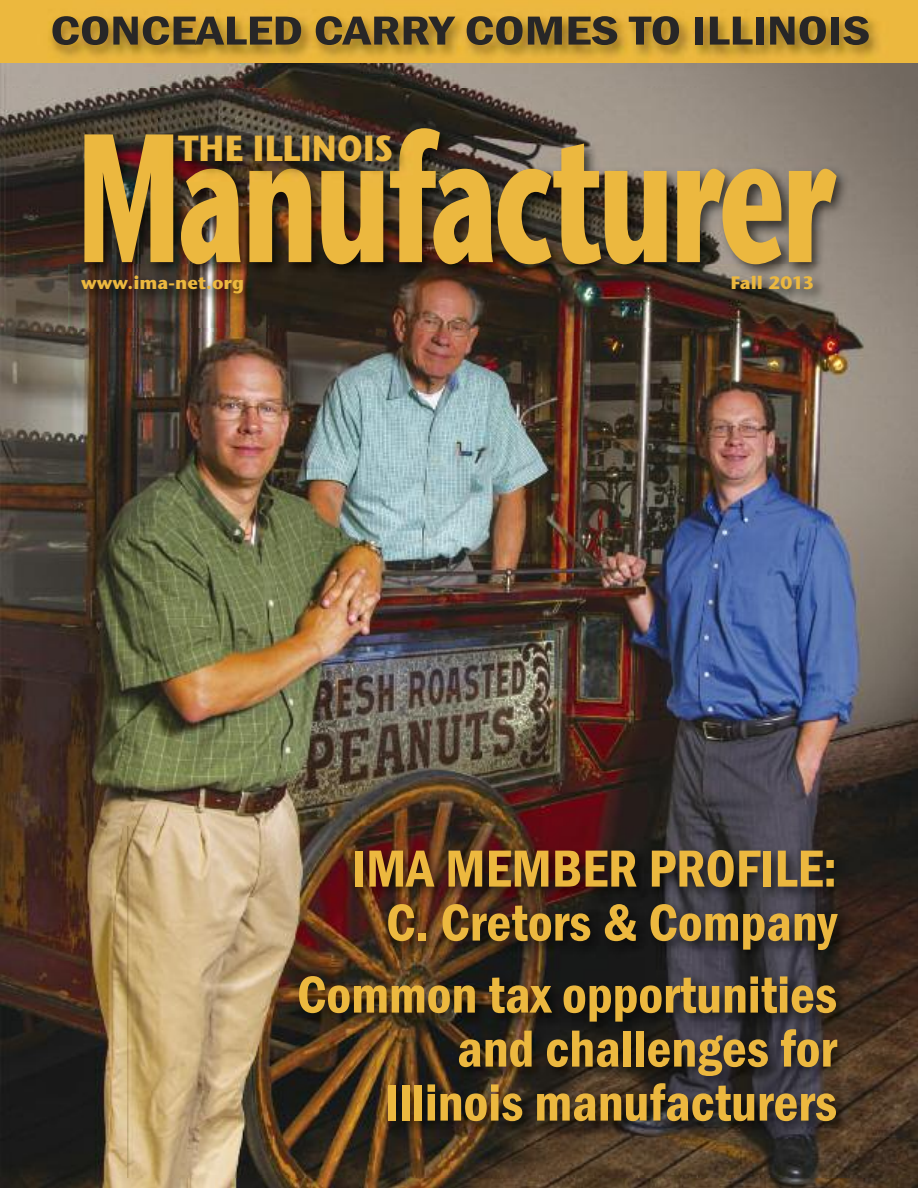
<style>
.page{position:relative;width:918px;height:1188px;background:#fff}
.page>*{position:absolute;margin:0;border:0;box-sizing:border-box;transform-origin:0 0}
.t1{font:182.4px "Stone Sans ITCTT Bold";letter-spacing:-.045em;color:#ecb83f;scale:.63 1}
.t2{font:600 condensed 54px/54px "Franklin Gothic";color:#ecb83f;text-align:right}
.t3{font:600 condensed 42px "Franklin Gothic";letter-spacing:-.005em;color:#272627;scale:1.3 1}
.t4{font:36.3px "Stone Sans ITCTT Bold";letter-spacing:-.015em;color:#ecb83f;scale:.91 1}
.t5{font:18px "Stone Sans ITCTT Bold";color:#ecb83f}
</style>
<div class="page">
<img style="left:0;top:87px;width:918px;height:1101px">
<img style="left:4px;top:87px;width:914px;height:245px">
<img style="left:159px;top:118px;width:276px;height:87px">
<img style="left:159px;top:134px;width:152px;height:71px">
<img style="left:321px;top:171px;width:62px;height:34px">
<img style="left:390px;top:128px;width:45px;height:77px">
<img style="left:69px;top:264px;width:777px;height:63px">
<svg style="left:525px;top:264px;width:12px;height:1px"></svg>
<img style="left:576px;top:264px;width:186px;height:1px">
<img style="left:0;top:0;width:918px;height:87px">
<img style="left:128px;top:826px;width:790px;height:351px">
<p class="t3" style="left:50px;top:6px;width:632px">CONCEALED CARRY COMES TO ILLINOIS</p>
<h1 class="t1" style="left:76px;top:81px;width:1209px">Manufacturer</h1>
<p class="t4" style="left:178px;top:125px;width:238px">THE ILLINOIS</p>
<p class="t5" style="left:81px;top:271px;width:165px">www.ima-net.org</p>
<p class="t5" style="left:730px;top:271px;width:86px">Fall 2013</p>
<p class="t2" style="left:351px;top:841px;width:487px">IMA MEMBER PROFILE:<br>C. Cretors &amp; Company</p>
<p class="t2" style="left:297px;top:967px;width:542px">Common tax opportunities and challenges for<br>Illinois manufacturers</p>
</div>
